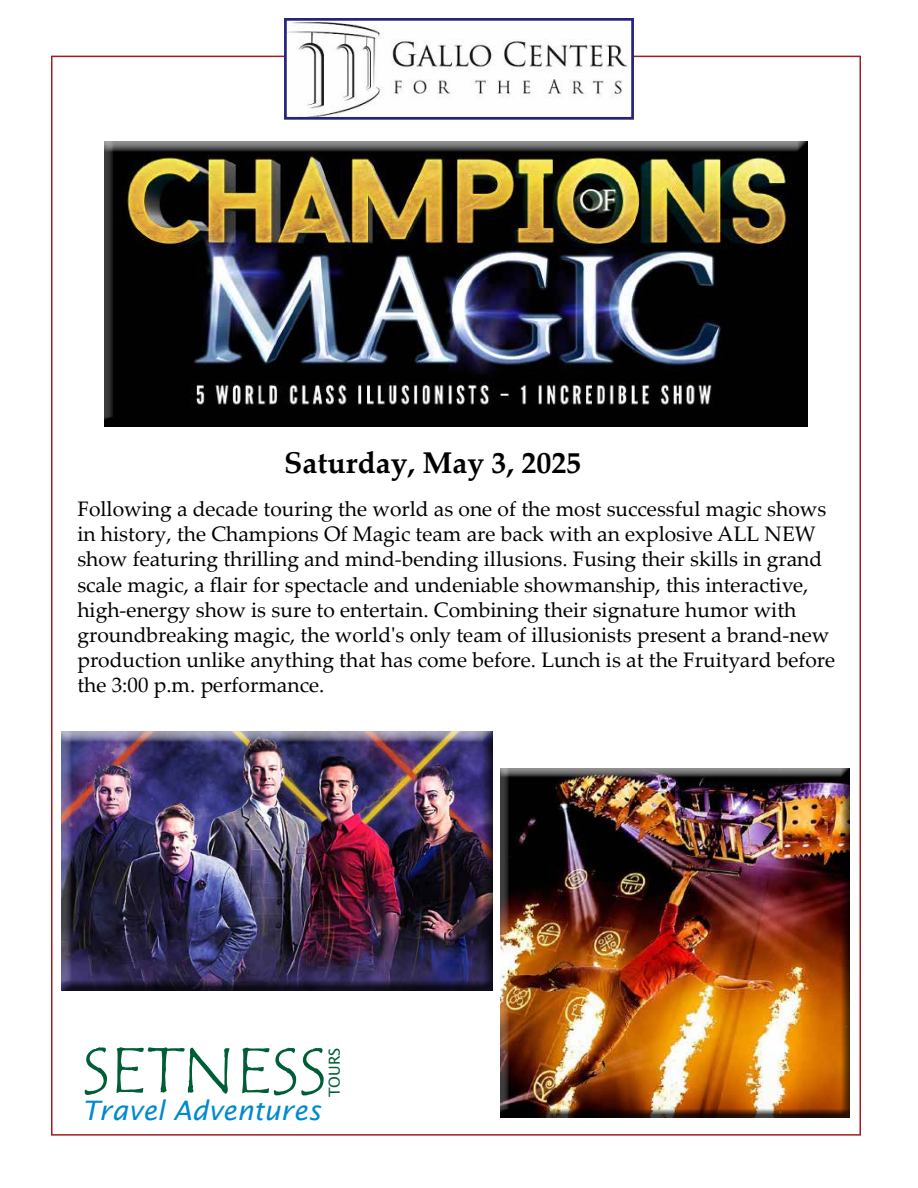
<style>
.page{position:relative;width:918px;height:1188px;background:#fff}
.page>*{position:absolute;margin:0;border:0;box-sizing:border-box;transform-origin:0 0}
.t1{font:66.3px "Tempus Sans ITC";letter-spacing:-.005em;color:#005e36}
.t2{font:700 30px "Palatino Linotype";color:#000}
.t3{font:italic 26.85px "Lucida Sans";color:#0089cf}
.t4{font:21px/25.2px "Palatino Linotype";color:#000}
.t5{font:15.15px "Lucida Sans";letter-spacing:-.005em;color:#005e36}
</style>
<div class="page">
<img style="left:288px;top:22px;width:341px;height:94px">
<div style="left:284px;top:18px;width:350px;height:102px;border:3px solid #26247b"></div>
<div style="left:104px;top:141px;width:704px;height:287px;background:#000;opacity:.75"></div>
<div style="left:499px;top:769px;width:351px;height:350px;background:#000;opacity:.75"></div>
<div style="left:61px;top:732px;width:432px;height:259px;background:#000;opacity:.75"></div>
<h2 class="t2" style="left:284px;top:442px;width:299px">Saturday, May 3, 2025</h2>
<p class="t4" style="left:77px;top:496px;width:759px">Following a decade touring the world as one of the most successful magic shows in history, the Champions Of Magic team are back with an explosive ALL NEW show featuring thrilling and mind-bending illusions. Fusing their skills in grand scale magic, a flair for spectacle and undeniable showmanship, this interactive, high-energy show is sure to entertain. Combining their signature humor with groundbreaking magic, the world's only team of illusionists present a brand-new production unlike anything that has come before. Lunch is at the Fruityard before the 3:00 p.m. performance.</p>
<h1 class="t1" style="left:82px;top:1028px;width:246px">SETNESS</h1>
<p class="t3" style="left:82px;top:1095px;width:240px">Travel Adventures</p>
<p class="t5" style="left:326px;top:1097px;width:51px;rotate:-90deg">TOURS</p>
</div>
